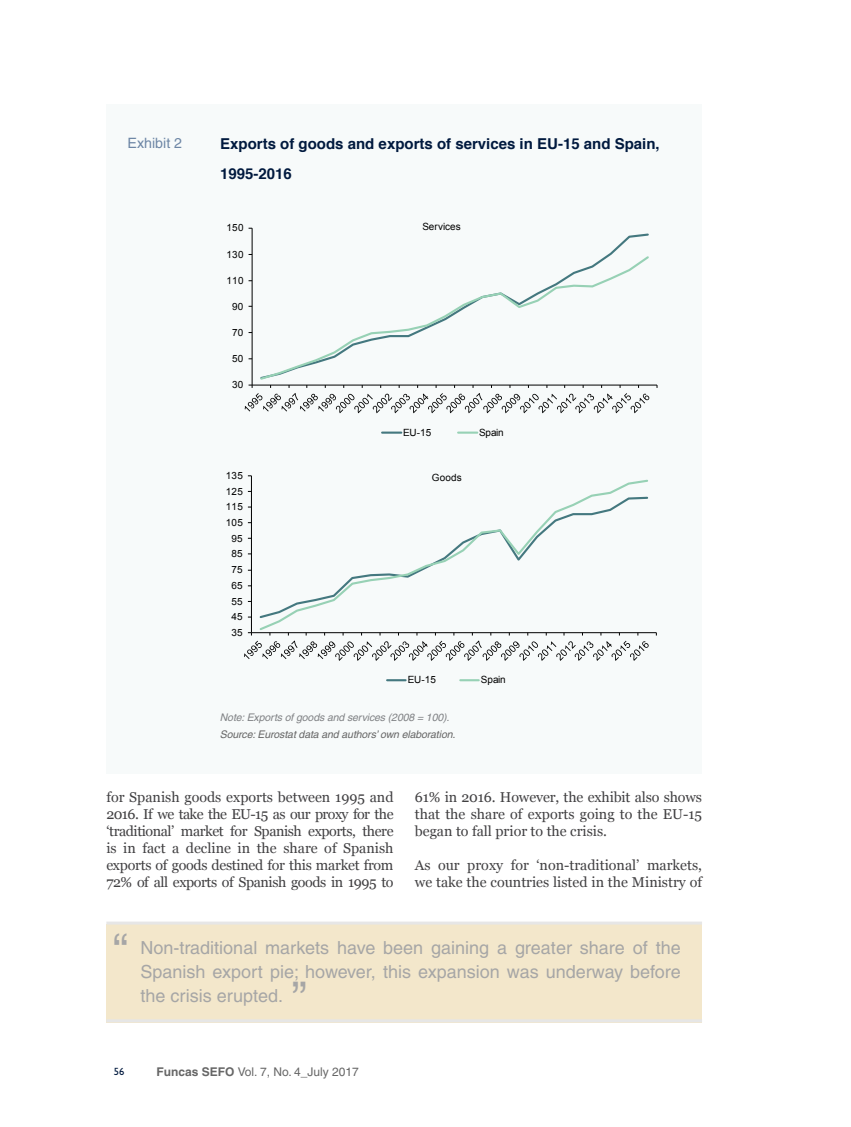
<style>
.page{position:relative;width:851px;height:1127px;background:#fff}
.page>*{position:absolute;margin:0;border:0;box-sizing:border-box;transform-origin:0 0}
.t1{font:45px "Helvetica";color:#a6a6a6}
.t2{font:18px/24px "Helvetica";color:#a6a6a6;text-align:justify}
.t3{font:700 15px/30.8px "Helvetica";color:#00193e}
.t4{font:14.25px/17.1px "Georgia";color:#414042;text-align:justify}
.t5{font:14.25px "Helvetica";color:#6d86a5}
.t6{font:12px "Helvetica";color:#666}
.t7{font:italic 10.5px "Helvetica";letter-spacing:-.01em;color:#666}
.t8{font:italic 10.5px "Helvetica";letter-spacing:-.01em;color:#808285}
.t9{font:500 10.5px "Gill Sans MT Std";color:#00193e}
.t10{font:9.9px "Arial";letter-spacing:.015em;color:#000}
.s1{font-family:"Helvetica CE";font-weight:700}
</style>
<div class="page">
<div style="left:106px;top:104px;width:596px;height:670px;background:#f7fafa"></div>
<hr style="left:252px;top:228px;width:1px;height:157px;background:#000">
<hr style="left:252px;top:385px;width:405px;height:1px;background:#000">
<svg style="left:260px;top:254px;width:389px;height:126px"></svg>
<svg style="left:244px;top:385px;width:406px;height:28px"></svg>
<hr style="left:382px;top:431px;width:19px;height:3px;background:#44787f">
<hr style="left:458px;top:431px;width:19px;height:3px;background:#97d1b5">
<div style="left:106px;top:924px;width:596px;height:99px;background:#f3e7cb"></div>
<hr style="left:106px;top:921px;width:596px;height:3px;background:#e6e6e6">
<hr style="left:106px;top:1019px;width:596px;height:3px;background:#e6e6e6">
<hr style="left:251px;top:476px;width:1px;height:157px;background:#000">
<hr style="left:251px;top:632px;width:405px;height:1px;background:#000">
<svg style="left:259px;top:479px;width:389px;height:151px"></svg>
<svg style="left:244px;top:632px;width:405px;height:29px"></svg>
<svg style="left:387px;top:679px;width:18px;height:2px"></svg>
<svg style="left:460px;top:679px;width:18px;height:2px"></svg>
<p class="t5" style="left:127px;top:135px;width:56px">Exhibit 2</p>
<p class="t3" style="left:220px;top:128px;width:441px">Exports of goods and exports of services in EU-15 and Spain,<br>1995-2016</p>
<p class="t10" style="left:226px;top:221px;width:18px">150</p>
<p class="t10" style="left:226px;top:247px;width:18px">130</p>
<p class="t10" style="left:226px;top:274px;width:18px">110</p>
<p class="t10" style="left:232px;top:300px;width:13px">90</p>
<p class="t10" style="left:232px;top:326px;width:13px">70</p>
<p class="t10" style="left:232px;top:352px;width:13px">50</p>
<p class="t10" style="left:232px;top:378px;width:13px">30</p>
<p class="t10" style="left:226px;top:469px;width:18px">135</p>
<p class="t10" style="left:226px;top:485px;width:18px">125</p>
<p class="t10" style="left:226px;top:500px;width:18px">115</p>
<p class="t10" style="left:226px;top:516px;width:18px">105</p>
<p class="t10" style="left:231px;top:532px;width:13px">95</p>
<p class="t10" style="left:231px;top:547px;width:13px">85</p>
<p class="t10" style="left:231px;top:563px;width:13px">75</p>
<p class="t10" style="left:231px;top:579px;width:13px">65</p>
<p class="t10" style="left:231px;top:594px;width:13px">55</p>
<p class="t10" style="left:231px;top:610px;width:13px">45</p>
<p class="t10" style="left:231px;top:626px;width:13px">35</p>
<p class="t10" style="left:422px;top:220px;width:40px">Services</p>
<p class="t10" style="left:403px;top:426px;width:30px">EU-15</p>
<p class="t10" style="left:479px;top:426px;width:26px">Spain</p>
<p class="t10" style="left:432px;top:471px;width:31px">Goods</p>
<p class="t10" style="left:408px;top:673px;width:30px">EU-15</p>
<p class="t10" style="left:481px;top:673px;width:26px">Spain</p>
<p class="t8" style="left:220px;top:712px;width:231px">Note: Exports of goods and services (2008 = 100).</p>
<p class="t7" style="left:220px;top:728px;width:237px">Source: Eurostat data and authors’ own elaboration.</p>
<p class="t4" style="left:106px;top:788px;width:289px">for Spanish goods exports between 1995 and 2016. If we take the EU-15 as our proxy for the ‘traditional’ market for Spanish exports, there is in fact a decline in the share of Spanish exports of goods destined for this market from 72% of all exports of Spanish goods in 1995 to</p>
<p class="t4" style="left:415px;top:788px;width:288px">61% in 2016. However, the exhibit also shows that the share of exports going to the EU-15 began to fall prior to the crisis.</p>
<p class="t4" style="left:415px;top:857px;width:289px">As our proxy for ‘non-traditional’ markets, we take the countries listed in the Ministry of</p>
<h1 class="t1" style="left:113px;top:924px;width:16px">“</h1>
<p class="t2" style="left:140px;top:936px;width:542px">Non-traditional markets have been gaining a greater share of the Spanish export pie; however, this expansion was underway before the crisis erupted.</p>
<h1 class="t1" style="left:292px;top:972px;width:16px">”</h1>
<p class="t9" style="left:114px;top:1065px;width:12px">56</p>
<p class="t6" style="left:156px;top:1064px;width:204px"><span class="s1">Funcas SEFO</span> Vol. 7, No. 4_July 2017</p>
</div>
